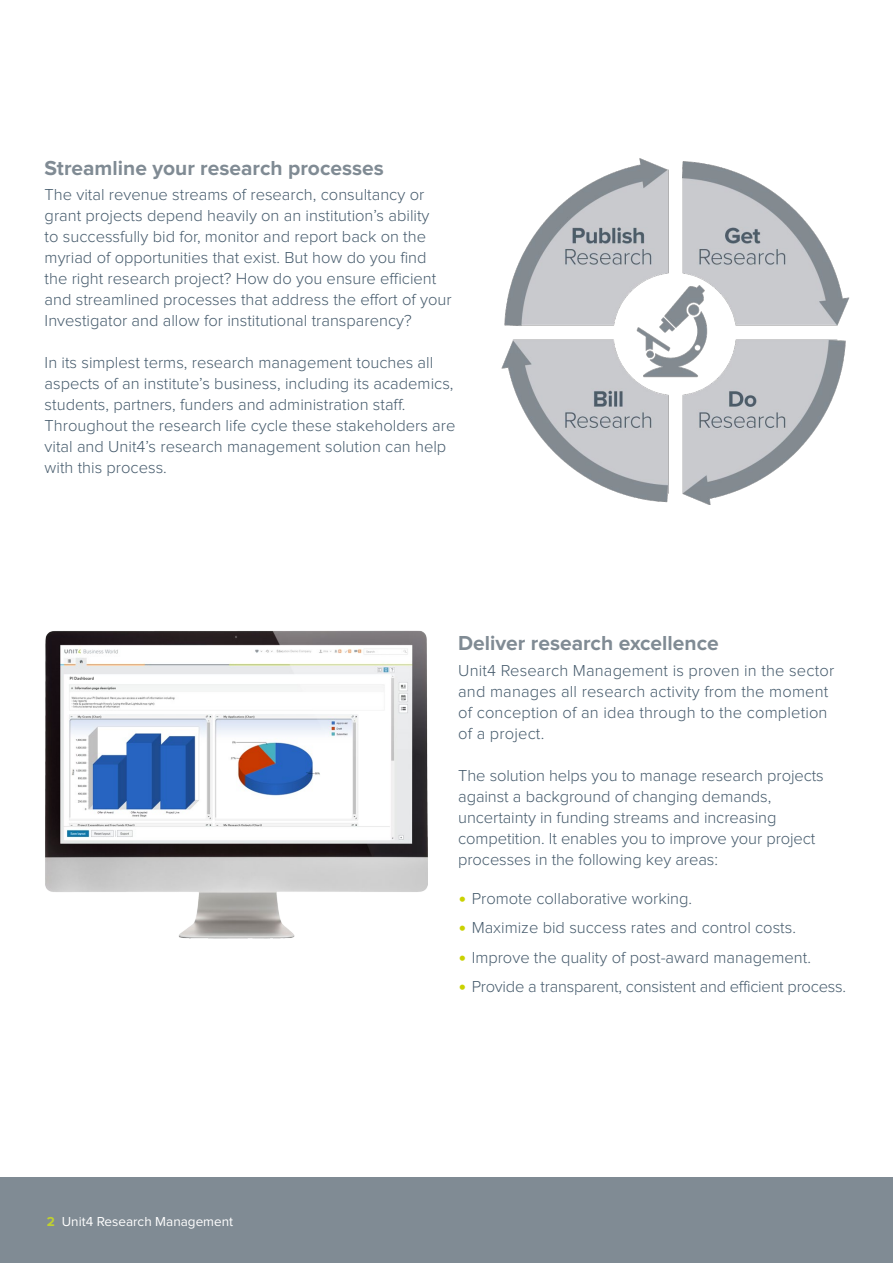
<style>
.page{position:relative;width:893px;height:1263px;background:#fff}
.page>*{position:absolute;margin:0;border:0;box-sizing:border-box;transform-origin:0 0}
.t1{font:700 21px "Proxima Nova";color:#808b94}
.t2{font:300 16.5px/21px "Proxima Nova";color:#475c6d}
.t3{font:13.5px "Proxima Nova";color:#fff}
.s1{font-weight:700;color:#c0d12e}
.s2{font-weight:400;font-size:24px;color:#cad200}
</style>
<div class="page">
<div style="left:0;top:1178px;width:893px;height:85px;background:#808b94"></div>
<img style="left:501px;top:158px;width:349px;height:347px">
<img style="left:45px;top:630px;width:383px;height:309px">
<p class="t1" style="left:45px;top:158px;width:341px">Streamline your research processes</p>
<p class="t2" style="left:45px;top:185px;width:408px">The vital revenue streams of research, consultancy or grant projects depend heavily on an institution’s ability<br>to successfully bid for, monitor and report back on the myriad of opportunities that exist. But how do you find the right research project? How do you ensure efficient and streamlined processes that address the effort of your Investigator and allow for institutional transparency?</p>
<p class="t2" style="left:45px;top:353px;width:412px">In its simplest terms, research management touches all aspects of an institute’s business, including its academics, students, partners, funders and administration staff.<br>Throughout the research life cycle these stakeholders are vital and Unit4’s research management solution can help with this process.</p>
<p class="t3" style="left:47px;top:1215px;width:188px"><span class="s1">2</span> Unit4 Research Management</p>
<p class="t1" style="left:458px;top:634px;width:262px">Deliver research excellence</p>
<p class="t2" style="left:458px;top:660px;width:378px">Unit4 Research Management is proven in the sector and manages all research activity from the moment of conception of an idea through to the completion of a project.</p>
<p class="t2" style="left:458px;top:765px;width:367px">The solution helps you to manage research projects against a background of changing demands, uncertainty in funding streams and increasing competition. It enables you to improve your project processes in the following key areas:</p>
<p class="t2" style="left:458px;top:888px;width:236px"><span class="s2">•</span> Promote collaborative working.</p>
<p class="t2" style="left:458px;top:918px;width:339px"><span class="s2">•</span> Maximize bid success rates and control costs.</p>
<p class="t2" style="left:458px;top:947px;width:354px"><span class="s2">•</span> Improve the quality of post-award management.</p>
<p class="t2" style="left:458px;top:977px;width:389px"><span class="s2">•</span> Provide a transparent, consistent and efficient process.</p>
</div>
